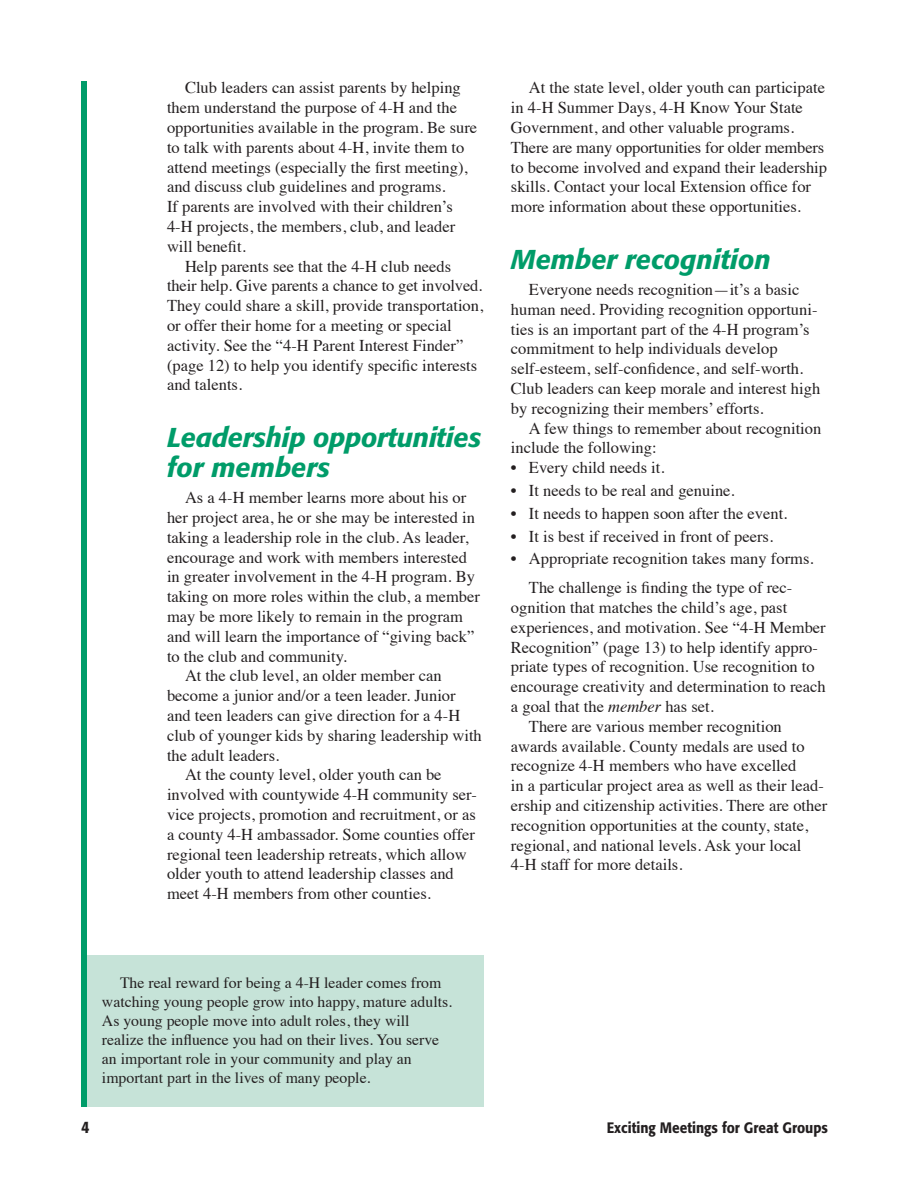
<style>
.page{position:relative;width:918px;height:1188px;background:#fff}
.page>*{position:absolute;margin:0;border:0;box-sizing:border-box;transform-origin:0 0}
.t1{font:italic 500 27px/30px "Formata";color:#009c69}
.t2{font:16.5px/19.8px "Times";color:#231f20}
.t3{font:500 16.5px "Formata";color:#231f20;scale:.9 1}
.t4{font:15.75px/18.9px "Times";color:#231f20}
.t5{font:500 15px "Formata";color:#231f20;scale:.9 1}
.s1{font-style:italic}
</style>
<div class="page">
<div style="left:81px;top:81px;width:6px;height:1026px;background:#009c69"></div>
<div style="left:87px;top:956px;width:397px;height:151px;background:#c6e3d8"></div>
<p class="t2" style="left:185px;top:77px;width:277px">Club leaders can assist parents by helping</p>
<p class="t2" style="left:167px;top:96px;width:292px">them understand the purpose of 4-H and the</p>
<p class="t2" style="left:167px;top:116px;width:312px">opportunities available in the program. Be sure</p>
<p class="t2" style="left:167px;top:136px;width:299px">to talk with parents about 4-H, invite them to</p>
<p class="t2" style="left:167px;top:156px;width:302px">attend meetings (especially the first meeting),</p>
<p class="t2" style="left:167px;top:176px;width:280px">and discuss club guidelines and programs.</p>
<p class="t2" style="left:167px;top:195px;width:287px">If parents are involved with their children’s</p>
<p class="t2" style="left:167px;top:215px;width:290px">4-H projects, the members, club, and leader</p>
<p class="t2" style="left:167px;top:235px;width:80px">will benefit.</p>
<p class="t2" style="left:185px;top:255px;width:268px">Help parents see that the 4-H club needs</p>
<p class="t2" style="left:167px;top:275px;width:317px">their help. Give parents a chance to get involved.</p>
<p class="t2" style="left:167px;top:294px;width:318px">They could share a skill, provide transportation,</p>
<p class="t2" style="left:167px;top:314px;width:286px">or offer their home for a meeting or special</p>
<p class="t2" style="left:167px;top:334px;width:298px">activity. See the “4-H Parent Interest Finder”</p>
<p class="t2" style="left:167px;top:354px;width:312px">(page 12) to help you identify specific interests</p>
<p class="t2" style="left:167px;top:374px;width:77px">and talents.</p>
<h1 class="t1" style="left:167px;top:423px;width:316px">Leadership opportunities for members</h1>
<p class="t2" style="left:185px;top:486px;width:283px">As a 4-H member learns more about his or</p>
<p class="t2" style="left:167px;top:506px;width:309px">her project area, he or she may be interested in</p>
<p class="t2" style="left:167px;top:526px;width:303px">taking a leadership role in the club. As leader,</p>
<p class="t2" style="left:167px;top:546px;width:302px">encourage and work with members interested</p>
<p class="t2" style="left:167px;top:566px;width:309px">in greater involvement in the 4-H program. By</p>
<p class="t2" style="left:167px;top:585px;width:315px">taking on more roles within the club, a member</p>
<p class="t2" style="left:167px;top:605px;width:298px">may be more likely to remain in the program</p>
<p class="t2" style="left:167px;top:625px;width:309px">and will learn the importance of “giving back”</p>
<p class="t2" style="left:167px;top:645px;width:181px">to the club and community.</p>
<p class="t2" style="left:185px;top:665px;width:258px">At the club level, an older member can</p>
<p class="t2" style="left:167px;top:684px;width:290px">become a junior and/or a teen leader. Junior</p>
<p class="t2" style="left:167px;top:704px;width:295px">and teen leaders can give direction for a 4-H</p>
<p class="t2" style="left:167px;top:724px;width:316px">club of younger kids by sharing leadership with</p>
<p class="t2" style="left:167px;top:744px;width:114px">the adult leaders.</p>
<p class="t2" style="left:185px;top:764px;width:258px">At the county level, older youth can be</p>
<p class="t2" style="left:167px;top:783px;width:311px">involved with countywide 4-H community ser-</p>
<p class="t2" style="left:167px;top:803px;width:310px">vice projects, promotion and recruitment, or as</p>
<p class="t2" style="left:167px;top:823px;width:310px">a county 4-H ambassador. Some counties offer</p>
<p class="t2" style="left:167px;top:843px;width:301px">regional teen leadership retreats, which allow</p>
<p class="t2" style="left:167px;top:863px;width:288px">older youth to attend leadership classes and</p>
<p class="t2" style="left:167px;top:882px;width:265px">meet 4-H members from other counties.</p>
<p class="t2" style="left:511px;top:77px;width:318px;text-indent:18px">At the state level, older youth can participate in 4-H Summer Days, 4-H Know Your State Government, and other valuable programs.<br>There are many opportunities for older members to become involved and expand their leadership skills. Contact your local Extension office for more information about these opportunities.</p>
<h1 class="t1" style="left:511px;top:245px;width:261px">Member recognition</h1>
<p class="t2" style="left:511px;top:278px;width:311px;text-indent:18px">Everyone needs recognition—it’s a basic human need. Providing recognition opportuni&shy;ties is an important part of the 4-H program’s commitment to help individuals develop self‑esteem, self-confidence, and self-worth.<br>Club leaders can keep morale and interest high by recognizing their members’ efforts.</p>
<p class="t2" style="left:511px;top:417px;width:312px;text-indent:18px">A few things to remember about recognition include the following:</p>
<p class="t2" style="left:511px;top:456px;width:155px">• Every child needs it.</p>
<p class="t2" style="left:511px;top:479px;width:225px">• It needs to be real and genuine.</p>
<p class="t2" style="left:511px;top:502px;width:278px">• It needs to happen soon after the event.</p>
<p class="t2" style="left:511px;top:525px;width:264px">• It is best if received in front of peers.</p>
<p class="t2" style="left:511px;top:543px;width:304px;line-height:28.8px;text-align:center">• Appropriate recognition takes many forms.<br>The challenge is finding the type of rec-</p>
<p class="t2" style="left:511px;top:596px;width:278px">ognition that matches the child’s age, past</p>
<p class="t2" style="left:511px;top:616px;width:316px">experiences, and motivation. See “4-H Member</p>
<p class="t2" style="left:511px;top:636px;width:308px">Recognition” (page 13) to help identify appro-</p>
<p class="t2" style="left:511px;top:656px;width:305px">priate types of recognition. Use recognition to</p>
<p class="t2" style="left:511px;top:675px;width:316px">encourage creativity and determination to reach</p>
<p class="t2" style="left:511px;top:695px;width:204px">a goal that the <span class="s1">member</span> has set.</p>
<p class="t2" style="left:529px;top:715px;width:254px">There are various member recognition</p>
<p class="t2" style="left:511px;top:735px;width:295px">awards available. County medals are used to</p>
<p class="t2" style="left:511px;top:755px;width:287px">recognize 4-H members who have excelled</p>
<p class="t2" style="left:511px;top:774px;width:314px">in a particular project area as well as their lead-</p>
<p class="t2" style="left:511px;top:794px;width:318px">ership and citizenship activities. There are other</p>
<p class="t2" style="left:511px;top:814px;width:299px">recognition opportunities at the county, state,</p>
<p class="t2" style="left:511px;top:834px;width:292px">regional, and national levels. Ask your local</p>
<p class="t2" style="left:511px;top:854px;width:173px">4‑H staff for more details.</p>
<p class="t4" style="left:102px;top:972px;width:352px;text-indent:18px">The real reward for being a 4-H leader comes from watching young people grow into happy, mature adults.<br>As young people move into adult roles, they will realize the influence you had on their lives. You serve an important role in your community and play an important part in the lives of many people.</p>
<p class="t3" style="left:81px;top:1117px;width:11px">4</p>
<p class="t5" style="left:607px;top:1118px;width:247px">Exciting Meetings for Great Groups</p>
</div>
